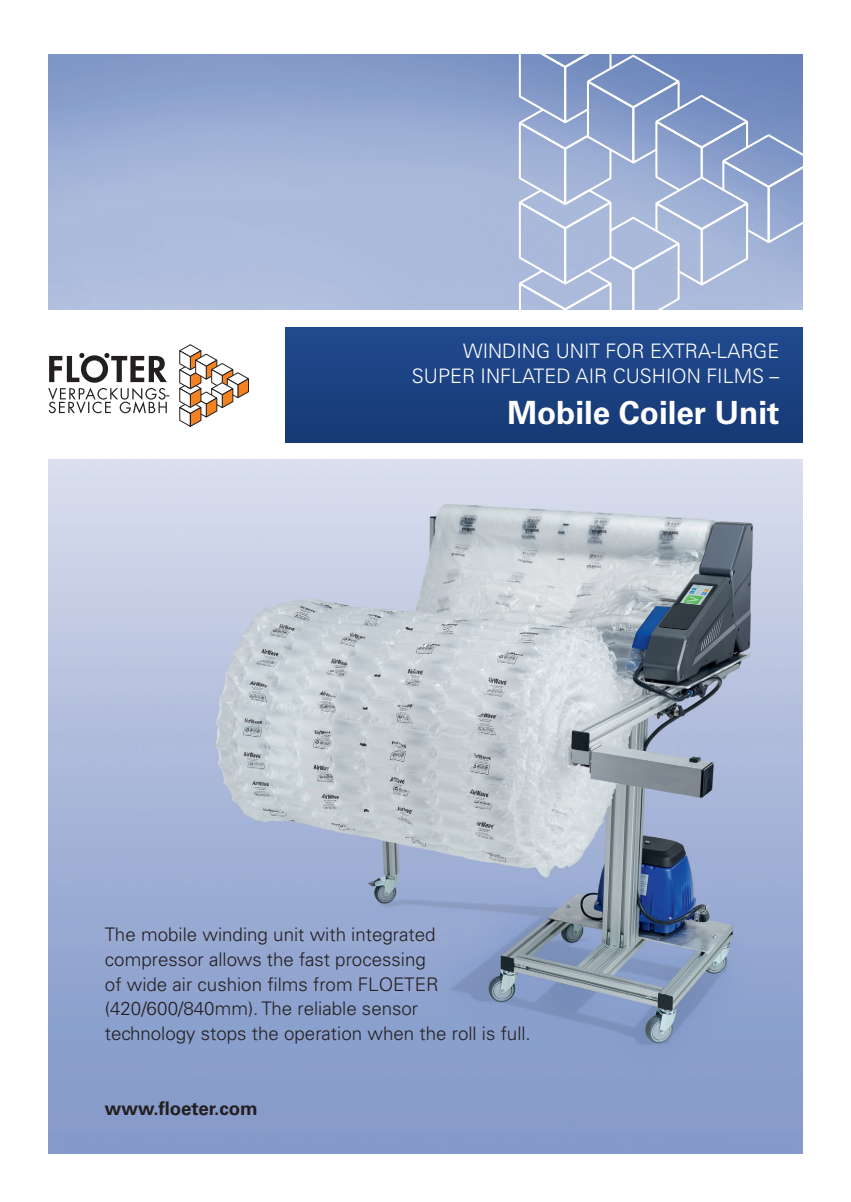
<style>
.page{position:relative;width:851px;height:1202px;background:#fff}
.page>*{position:absolute;margin:0;border:0;box-sizing:border-box;transform-origin:0 0}
.t1{font:700 32px "Univers LT Std";color:#fff}
.t2{font:300 20px "Univers LT Std";color:#fff}
.t3{font:300 18.8px "Univers LT Std";color:#231f20}
.t4{font:700 18.8px "Univers LT Std";color:#231f20}
</style>
<div class="page">
<img style="left:48px;top:54px;width:754px;height:1099px">
<svg style="left:518px;top:54px;width:285px;height:256px;background:#9caed3"></svg>
<div style="left:9px;top:310px;width:841px;height:149px;background:#fff"></div>
<div style="left:285px;top:327px;width:517px;height:115px;background:#1b4282"></div>
<svg style="left:179px;top:345px;width:70px;height:82px"></svg>
<svg style="left:48px;top:353px;width:121px;height:61px"></svg>
<p class="t2" style="left:463px;top:339px;width:318px">WINDING UNIT FOR EXTRA-LARGE</p>
<p class="t2" style="left:412px;top:364px;width:369px">SUPER INFLATED AIR CUSHION FILMS –</p>
<p class="t1" style="left:507px;top:394px;width:273px">Mobile Coiler Unit</p>
<p class="t3" style="left:105px;top:923px;width:332px">The mobile winding unit with integrated</p>
<p class="t3" style="left:105px;top:947px;width:322px">compressor allows the fast processing</p>
<p class="t3" style="left:105px;top:972px;width:335px">of wide air cushion films from FLOETER</p>
<p class="t3" style="left:105px;top:997px;width:315px">(420/600/840mm). The reliable sensor</p>
<p class="t3" style="left:105px;top:1022px;width:427px">technology stops the operation when the roll is full.</p>
<p class="t4" style="left:105px;top:1098px;width:154px">www.floeter.com</p>
</div>
